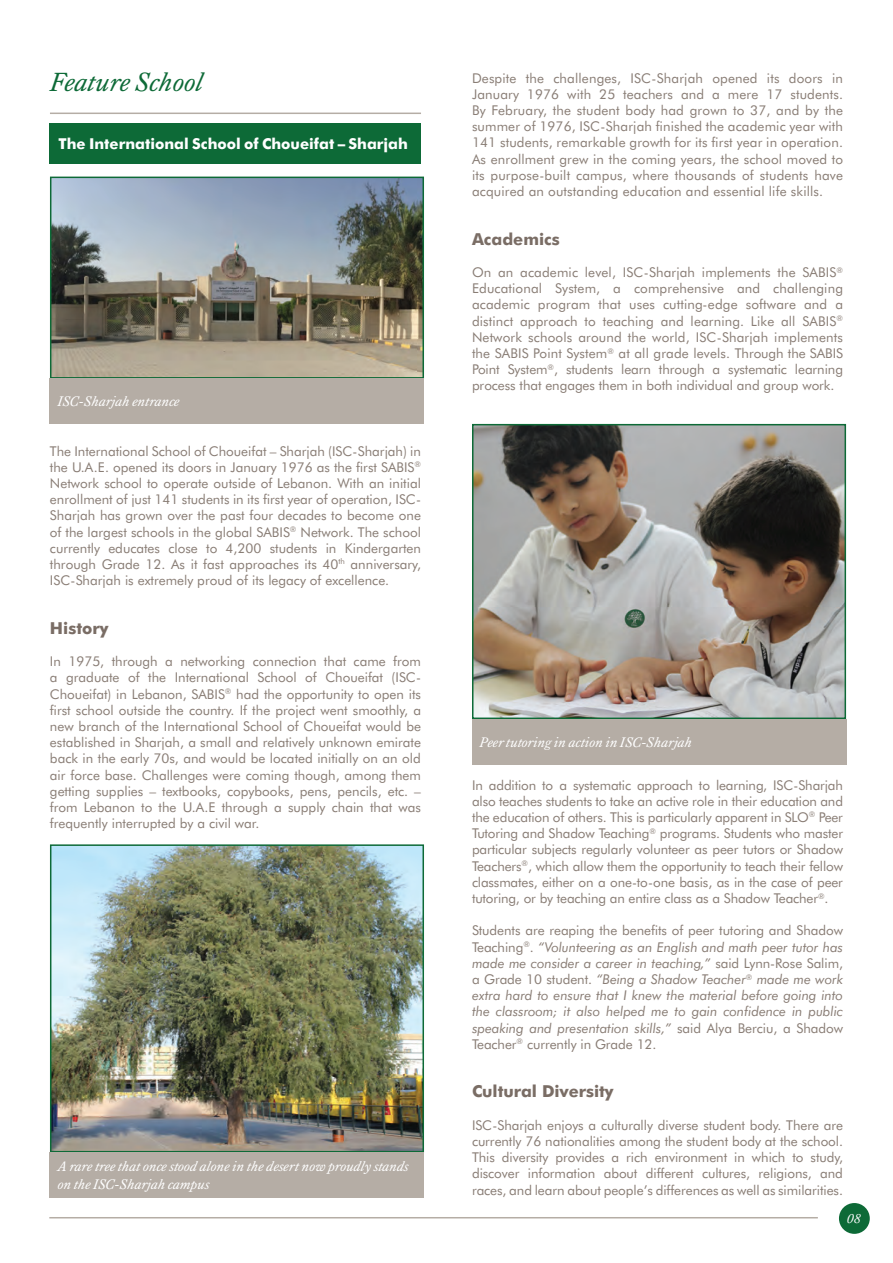
<style>
.page{position:relative;width:893px;height:1263px;background:#fff}
.page>*{position:absolute;margin:0;border:0;box-sizing:border-box;transform-origin:0 0}
.t1{font:italic 27px "Kings Caslon";letter-spacing:-.01em;color:#0d6a37}
.t2{font:700 16.5px "Futura BT";letter-spacing:-.005em;color:#7a6d65}
.t3{font:700 15px "Futura BT";color:#fff}
.t4{font:italic 14.25px/17.1px "Kings Caslon";color:#fff}
.t5{font:13.5px/16.2px "Futura BT";color:#897d75;text-align:justify}
.t6{font:italic 13.5px/16.2px "Futura BT";letter-spacing:-.005em;color:#897d75;text-align:justify}
.t7{font:italic 13.5px "Kings Caslon";color:#fff}
.s1{font-style:normal}
</style>
<div class="page">
<div style="left:839px;top:1203px;width:31px;height:31px;background:#0d6a37;border-radius:50%"></div>
<hr style="left:49px;top:1217px;width:769px;height:1px;background:#b5ada5">
<div style="left:50px;top:123px;width:371px;height:41px;background:#0d6a37"></div>
<hr style="left:50px;top:113px;width:371px;height:1px;background:#b5ada5">
<img style="left:53px;top:180px;width:368px;height:196px">
<div style="left:50px;top:177px;width:374px;height:202px;border:2px solid #0d6a37"></div>
<img style="left:475px;top:427px;width:368px;height:289px">
<div style="left:472px;top:424px;width:374px;height:295px;border:2px solid #0d6a37"></div>
<img style="left:53px;top:847px;width:368px;height:302px">
<div style="left:50px;top:844px;width:374px;height:308px;border:2px solid #0d6a37"></div>
<div style="left:472px;top:719px;width:374px;height:45px;background:#b5ada5"></div>
<div style="left:50px;top:1152px;width:374px;height:46px;background:#b5ada5"></div>
<div style="left:50px;top:379px;width:374px;height:45px;background:#b5ada5"></div>
<p class="t1" style="left:50px;top:66px;width:154px">Feature School</p>
<p class="t3" style="left:58px;top:134px;width:351px">The International School of Choueifat – Sharjah</p>
<p class="t4" style="left:58px;top:393px;width:123px">ISC-Sharjah entrance</p>
<p class="t5" style="left:50px;top:442px;width:373px">The International School of Choueifat – Sharjah (ISC-Sharjah) in the U.A.E. opened its doors in January 1976 as the first SABIS<sup>® </sup>Network school to operate outside of Lebanon. With an initial enrollment of just 141 students in its first year of operation, ISC-Sharjah has grown over the past four decades to become one of the largest schools in the global SABIS<sup>®</sup> Network. The school currently educates close to 4,200 students in Kindergarten through Grade 12. As it fast approaches its 40<sup>th</sup> anniversary, ISC-Sharjah is extremely proud of its legacy of excellence.</p>
<p class="t2" style="left:50px;top:618px;width:60px">History</p>
<p class="t5" style="left:50px;top:653px;width:373px">In 1975, through a networking connection that came from a graduate of the International School of Choueifat (ISC-Choueifat) in Lebanon, SABIS<sup>®</sup> had the opportunity to open its first school outside the country. If the project went smoothly, a new branch of the International School of Choueifat would be established in Sharjah, a small and relatively unknown emirate back in the early 70s, and would be located initially on an old air force base. Challenges were coming though, among them getting supplies – textbooks, copybooks, pens, pencils, etc. – from Lebanon to the U.A.E through a supply chain that was frequently interrupted by a civil war.</p>
<p class="t4" style="left:58px;top:1158px;width:353px">A rare tree that once stood alone in the desert now proudly stands on the ISC-Sharjah campus</p>
<p class="t5" style="left:472px;top:70px;width:373px">Despite the challenges, ISC-Sharjah opened its doors in January 1976 with 25 teachers and a mere 17 students.<br>By February, the student body had grown to 37, and by the summer of 1976, ISC-Sharjah finished the academic year with 141 students, remarkable growth for its first year in operation.<br>As enrollment grew in the coming years, the school moved to its purpose-built campus, where thousands of students have acquired an outstanding education and essential life skills.</p>
<p class="t2" style="left:472px;top:229px;width:89px">Academics</p>
<p class="t5" style="left:472px;top:264px;width:373px">On an academic level, ISC-Sharjah implements the SABIS<sup>® </sup>Educational System, a comprehensive and challenging academic program that uses cutting-edge software and a distinct approach to teaching and learning. Like all SABIS<sup>® </sup>Network schools around the world, ISC-Sharjah implements the SABIS Point System<sup>®</sup> at all grade levels. Through the SABIS Point System<sup>®</sup>, students learn through a systematic learning process that engages them in both individual and group work.</p>
<p class="t4" style="left:480px;top:733px;width:214px">Peer tutoring in action in ISC-Sharjah</p>
<p class="t5" style="left:472px;top:776px;width:373px">In addition to a systematic approach to learning, ISC-Sharjah also teaches students to take an active role in their education and the education of others. This is particularly apparent in SLO<sup>®</sup> Peer Tutoring and Shadow Teaching<sup>®</sup> programs. Students who master particular subjects regularly volunteer as peer tutors or Shadow Teachers<sup>®</sup>, which allow them the opportunity to teach their fellow classmates, either on a one-to-one basis, as in the case of peer tutoring, or by teaching an entire class as a Shadow Teacher<sup>®</sup>.</p>
<p class="t6" style="left:472px;top:922px;width:373px"><span class="s1">Students are reaping the benefits of peer tutoring and Shadow Teaching</span><sup>®</sup><span class="s1">.</span> “Volunteering as an English and math peer tutor has made me consider a career in teaching,” <span class="s1">said Lynn-Rose Salim, a Grade 10 student.</span> “Being a Shadow Teacher<sup>®</sup> made me work extra hard to ensure that I knew the material before going into the classroom; it also helped me to gain confidence in public speaking and presentation skills,” <span class="s1">said Alya Berciu, a Shadow Teacher</span><sup>®</sup> <span class="s1">currently in Grade 12.</span></p>
<p class="t2" style="left:472px;top:1081px;width:143px">Cultural Diversity</p>
<p class="t5" style="left:472px;top:1117px;width:373px">ISC-Sharjah enjoys a culturally diverse student body. There are currently 76 nationalities among the student body at the school.<br>This diversity provides a rich environment in which to study, discover information about different cultures, religions, and races, and learn about people’s differences as well as similarities.</p>
<p class="t7" style="left:847px;top:1210px;width:15px">08</p>
</div>
